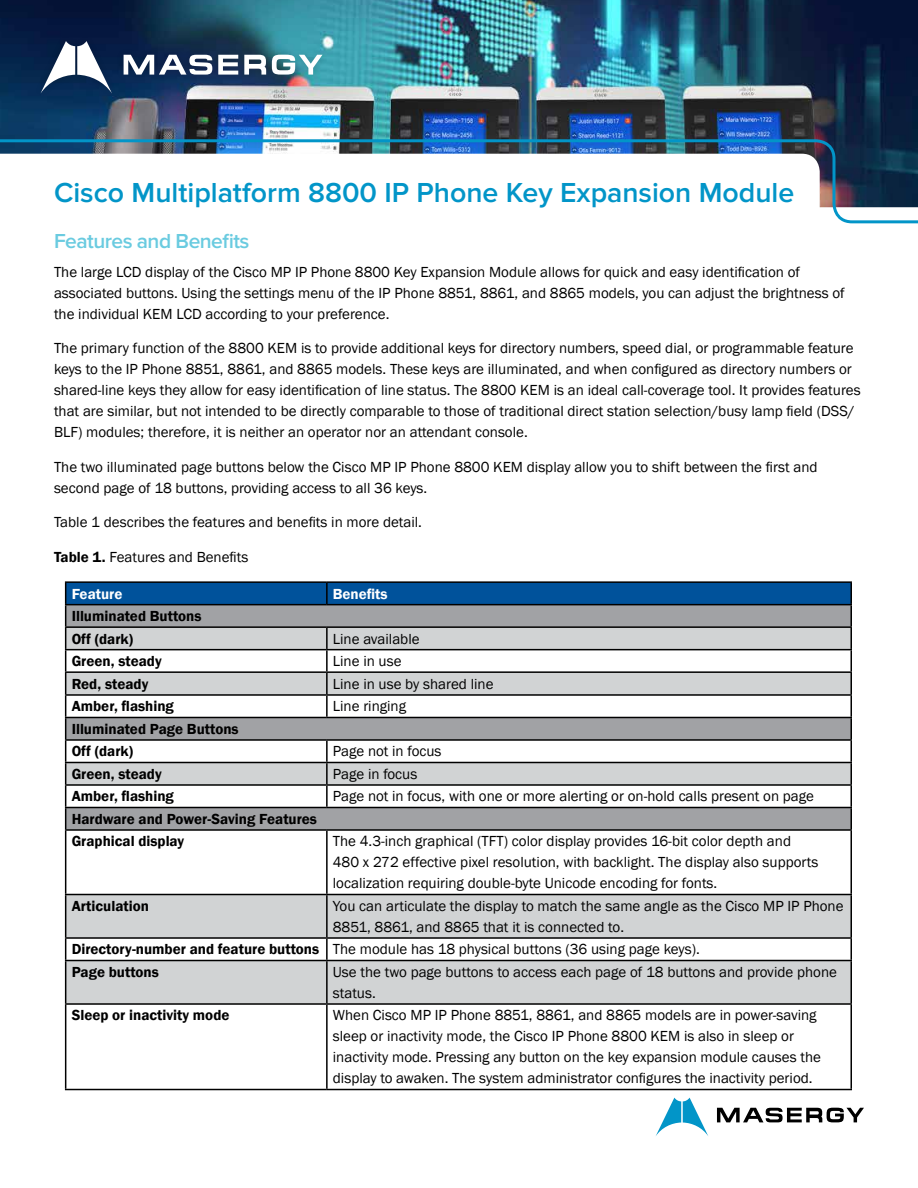
<style>
.page{position:relative;width:918px;height:1188px;background:#fff}
.page>*{position:absolute;margin:0;border:0;box-sizing:border-box;transform-origin:0 0}
.t1{font:600 28.5px "Proxima Nova";color:#0295c8}
.t2{font:600 21px "Proxima Nova";letter-spacing:-.025em;color:#6acbe0}
.t3{font:15px/21px "Franklin Gothic";color:#000}
.t4{font:600 15px/22.5px "Franklin Gothic";color:#000}
.t5{font:600 15px "Franklin Gothic";color:#fff}
.s1{font-weight:600}
</style>
<div class="page">
<img style="left:0;top:0;width:918px;height:138px">
<svg style="left:0;top:138px;width:918px;height:86px"></svg>
<div style="left:34px;top:34px;width:295px;height:65px;background:#000;opacity:.2"></div>
<svg style="left:41px;top:41px;width:71px;height:53px"></svg>
<svg style="left:124px;top:55px;width:88px;height:20px"></svg>
<svg style="left:218px;top:55px;width:20px;height:20px"></svg>
<svg style="left:244px;top:55px;width:22px;height:20px"></svg>
<svg style="left:272px;top:55px;width:51px;height:20px"></svg>
<svg style="left:656px;top:1098px;width:52px;height:38px"></svg>
<svg style="left:717px;top:1108px;width:147px;height:14px"></svg>
<svg style="left:66px;top:831px;width:784px;height:172px;fill:#d1d3d4"></svg>
<hr style="left:65px;top:581px;width:262px;height:2px;background:#000">
<hr style="left:327px;top:581px;width:525px;height:2px;background:#000">
<hr style="left:850px;top:583px;width:2px;height:21px;background:#000">
<hr style="left:327px;top:604px;width:525px;height:1px;background:#000">
<hr style="left:850px;top:605px;width:2px;height:21px;background:#000">
<hr style="left:327px;top:626px;width:525px;height:2px;background:#000">
<hr style="left:850px;top:628px;width:2px;height:21px;background:#000">
<hr style="left:327px;top:649px;width:525px;height:1px;background:#000">
<hr style="left:850px;top:650px;width:2px;height:21px;background:#000">
<hr style="left:327px;top:671px;width:525px;height:2px;background:#000">
<hr style="left:850px;top:673px;width:2px;height:21px;background:#000">
<hr style="left:327px;top:694px;width:525px;height:2px;background:#000">
<hr style="left:850px;top:696px;width:2px;height:21px;background:#000">
<hr style="left:327px;top:717px;width:525px;height:1px;background:#000">
<hr style="left:850px;top:718px;width:2px;height:21px;background:#000">
<hr style="left:327px;top:739px;width:525px;height:2px;background:#000">
<hr style="left:850px;top:741px;width:2px;height:21px;background:#000">
<hr style="left:327px;top:762px;width:525px;height:1px;background:#000">
<hr style="left:850px;top:763px;width:2px;height:21px;background:#000">
<hr style="left:327px;top:784px;width:525px;height:2px;background:#000">
<hr style="left:850px;top:786px;width:2px;height:21px;background:#000">
<svg style="left:65px;top:582px;width:786px;height:247px"></svg>
<hr style="left:327px;top:807px;width:525px;height:1px;background:#000">
<hr style="left:850px;top:808px;width:2px;height:21px;background:#000">
<hr style="left:65px;top:829px;width:262px;height:2px;background:#000">
<hr style="left:65px;top:831px;width:1px;height:63px;background:#000">
<hr style="left:327px;top:829px;width:525px;height:2px;background:#000">
<hr style="left:326px;top:831px;width:2px;height:63px;background:#000">
<hr style="left:850px;top:831px;width:2px;height:63px;background:#000">
<hr style="left:65px;top:894px;width:262px;height:1px;background:#000">
<hr style="left:65px;top:895px;width:1px;height:42px;background:#000">
<hr style="left:327px;top:894px;width:525px;height:1px;background:#000">
<hr style="left:326px;top:895px;width:2px;height:42px;background:#000">
<hr style="left:850px;top:895px;width:2px;height:42px;background:#000">
<hr style="left:65px;top:937px;width:262px;height:2px;background:#000">
<svg style="left:65px;top:939px;width:1px;height:21px"></svg>
<hr style="left:327px;top:937px;width:525px;height:2px;background:#000">
<hr style="left:326px;top:939px;width:2px;height:21px;background:#000">
<hr style="left:850px;top:939px;width:2px;height:21px;background:#000">
<hr style="left:65px;top:960px;width:262px;height:1px;background:#000">
<hr style="left:65px;top:961px;width:1px;height:42px;background:#000">
<hr style="left:327px;top:960px;width:525px;height:1px;background:#000">
<hr style="left:326px;top:961px;width:2px;height:42px;background:#000">
<hr style="left:850px;top:961px;width:2px;height:42px;background:#000">
<hr style="left:65px;top:1003px;width:262px;height:2px;background:#000">
<hr style="left:65px;top:1005px;width:1px;height:84px;background:#000">
<hr style="left:327px;top:1003px;width:525px;height:2px;background:#000">
<hr style="left:326px;top:1005px;width:2px;height:84px;background:#000">
<hr style="left:850px;top:1005px;width:2px;height:84px;background:#000">
<hr style="left:65px;top:1089px;width:262px;height:1px;background:#000">
<hr style="left:327px;top:1089px;width:525px;height:1px;background:#000">
<h1 class="t1" style="left:54px;top:176px;width:742px">Cisco Multiplatform 8800 IP Phone Key Expansion Module</h1>
<h2 class="t2" style="left:54px;top:228px;width:197px">Features and Benefits</h2>
<p class="t3" style="left:54px;top:262px;width:792px">The large LCD display of the Cisco MP IP Phone 8800 Key Expansion Module allows for quick and easy identification of associated buttons. Using the settings menu of the IP Phone 8851, 8861, and 8865 models, you can adjust the brightness of the individual KEM LCD according to your preference.</p>
<p class="t3" style="left:54px;top:338px;width:808px">The primary function of the 8800 KEM is to provide additional keys for directory numbers, speed dial, or programmable feature keys to the IP Phone 8851, 8861, and 8865 models. These keys are illuminated, and when configured as directory numbers or shared-line keys they allow for easy identification of line status. The 8800 KEM is an ideal call-coverage tool. It provides features that are similar, but not intended to be directly comparable to those of traditional direct station selection/busy lamp field (DSS/ BLF) modules; therefore, it is neither an operator nor an attendant console.</p>
<p class="t3" style="left:54px;top:457px;width:765px">The two illuminated page buttons below the Cisco MP IP Phone 8800 KEM display allow you to shift between the first and second page of 18 buttons, providing access to all 36 keys.</p>
<p class="t3" style="left:54px;top:512px;width:370px">Table 1 describes the features and benefits in more detail.</p>
<p class="t3" style="left:54px;top:547px;width:196px"><span class="s1">Table 1.</span> Features and Benefits</p>
<p class="t5" style="left:72px;top:584px;width:52px">Feature</p>
<p class="t5" style="left:333px;top:584px;width:56px">Benefits</p>
<p class="t4" style="left:72px;top:605px;width:131px">Illuminated Buttons<br>Off (dark)</p>
<p class="t3" style="left:333px;top:628px;width:88px">Line available</p>
<p class="t4" style="left:72px;top:650px;width:92px">Green, steady</p>
<p class="t3" style="left:333px;top:651px;width:70px">Line in use</p>
<p class="t4" style="left:72px;top:673px;width:78px">Red, steady</p>
<p class="t3" style="left:333px;top:673px;width:162px">Line in use by shared line</p>
<p class="t4" style="left:72px;top:695px;width:104px">Amber, flashing</p>
<p class="t3" style="left:333px;top:696px;width:75px">Line ringing</p>
<p class="t4" style="left:72px;top:718px;width:169px">Illuminated Page Buttons<br>Off (dark)</p>
<p class="t3" style="left:333px;top:741px;width:110px">Page not in focus</p>
<p class="t4" style="left:72px;top:763px;width:92px">Green, steady</p>
<p class="t3" style="left:333px;top:764px;width:86px">Page in focus</p>
<p class="t4" style="left:72px;top:785px;width:104px">Amber, flashing</p>
<p class="t3" style="left:333px;top:786px;width:483px">Page not in focus, with one or more alerting or on-hold calls present on page</p>
<p class="t4" style="left:72px;top:808px;width:247px">Hardware and Power-Saving Features<br>Graphical display</p>
<p class="t3" style="left:333px;top:831px;width:487px">The 4.3-inch graphical (TFT) color display provides 16-bit color depth and<br>480 x 272 effective pixel resolution, with backlight. The display also supports localization requiring double-byte Unicode encoding for fonts.</p>
<p class="t4" style="left:72px;top:895px;width:79px">Articulation</p>
<p class="t3" style="left:333px;top:896px;width:512px">You can articulate the display to match the same angle as the Cisco MP IP Phone<br>8851, 8861, and 8865 that it is connected to.</p>
<p class="t3" style="left:72px;top:939px;width:630px;line-height:22.5px"><span class="s1">Directory-number and feature buttons</span> The module has 18 physical buttons (36 using page keys).<br><span class="s1">Page buttons</span></p>
<p class="t3" style="left:333px;top:962px;width:506px">Use the two page buttons to access each page of 18 buttons and provide phone status.</p>
<p class="t4" style="left:72px;top:1004px;width:159px">Sleep or inactivity mode</p>
<p class="t3" style="left:333px;top:1005px;width:490px">When Cisco MP IP Phone 8851, 8861, and 8865 models are in power-saving sleep or inactivity mode, the Cisco IP Phone 8800 KEM is also in sleep or inactivity mode. Pressing any button on the key expansion module causes the display to awaken. The system administrator configures the inactivity period.</p>
</div>
